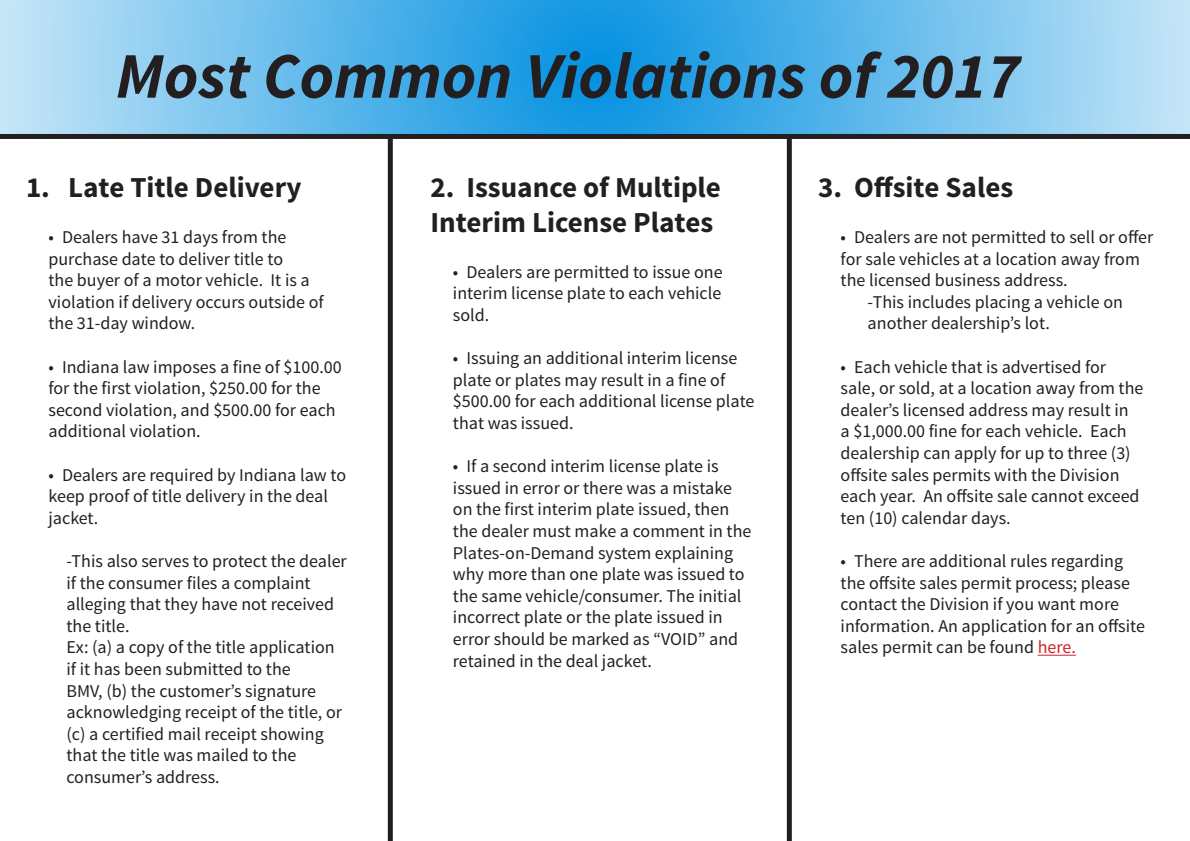
<style>
.page{position:relative;width:1190px;height:841px;background:#fff}
.page>*{position:absolute;margin:0;border:0;box-sizing:border-box;transform-origin:0 0}
.t1{font:italic 700 65px "Source Sans Pro";color:#231f20}
.t2{font:700 29px/34.8px "Source Sans Pro";color:#231f20}
.t3{font:18px/21.6px "Source Sans Pro";color:#231f20}
.s1{color:#d1232a}
</style>
<div class="page">
<svg style="left:0;top:0;width:1190px;height:134px;background:#66bbec"></svg>
<hr style="left:1038px;top:655px;width:38px;height:1px;background:#d1232a">
<div style="left:0;top:134px;width:1190px;height:5px;background:#231f20"></div>
<div style="left:388px;top:139px;width:5px;height:702px;background:#231f20"></div>
<div style="left:787px;top:139px;width:5px;height:702px;background:#231f20"></div>
<h1 class="t1" style="left:116px;top:35px;width:906px">Most Common Violations of 2017</h1>
<h2 class="t2" style="left:26px;top:171px;width:277px">1. Late Title Delivery</h2>
<p class="t3" style="left:48px;top:227px;width:277px">• Dealers have 31 days from the purchase date to deliver title to<br>the buyer of a motor vehicle. It is a violation if delivery occurs outside of the 31-day window.</p>
<p class="t3" style="left:48px;top:356px;width:295px">• Indiana law imposes a fine of $100.00 for the first violation, $250.00 for the second violation, and $500.00 for each additional violation.</p>
<p class="t3" style="left:48px;top:464px;width:299px">• Dealers are required by Indiana law to keep proof of title delivery in the deal jacket.</p>
<p class="t3" style="left:66px;top:551px;width:282px">-This also serves to protect the dealer if the consumer files a complaint alleging that they have not received the title.<br>Ex: (a) a copy of the title application if it has been submitted to the<br>BMV, (b) the customer’s signature acknowledging receipt of the title, or (c) a certified mail receipt showing that the title was mailed to the consumer’s address.</p>
<h2 class="t2" style="left:430px;top:171px;width:292px">2. Issuance of Multiple<br>Interim License Plates</h2>
<p class="t3" style="left:453px;top:261px;width:271px;text-align:justify">• Dealers are permitted to issue one interim license plate to each vehicle sold.</p>
<p class="t3" style="left:453px;top:348px;width:303px">• Issuing an additional interim license plate or plates may result in a fine of $500.00 for each additional license plate that was issued.</p>
<p class="t3" style="left:453px;top:456px;width:300px">• If a second interim license plate is issued in error or there was a mistake on the first interim plate issued, then the dealer must make a comment in the Plates-on-Demand system explaining why more than one plate was issued to the same vehicle/consumer. The initial incorrect plate or the plate issued in error should be marked as “VOID” and retained in the deal jacket.</p>
<h2 class="t2" style="left:818px;top:171px;width:197px">3. Offsite Sales</h2>
<p class="t3" style="left:841px;top:227px;width:314px">• Dealers are not permitted to sell or offer</p>
<p class="t3" style="left:841px;top:248px;width:301px">for sale vehicles at a location away from</p>
<p class="t3" style="left:841px;top:270px;width:229px">the licensed business address.</p>
<p class="t3" style="left:868px;top:291px;width:257px">-This includes placing a vehicle on</p>
<p class="t3" style="left:868px;top:313px;width:184px">another dealership’s lot.</p>
<p class="t3" style="left:841px;top:356px;width:304px">• Each vehicle that is advertised for sale, or sold, at a location away from the dealer’s licensed address may result in<br>a $1,000.00 fine for each vehicle. Each dealership can apply for up to three (3) offsite sales permits with the Division each year. An offsite sale cannot exceed ten (10) calendar days.</p>
<p class="t3" style="left:841px;top:551px;width:306px">• There are additional rules regarding the offsite sales permit process; please contact the Division if you want more information. An application for an offsite sales permit can be found <span class="s1">here.</span></p>
</div>
